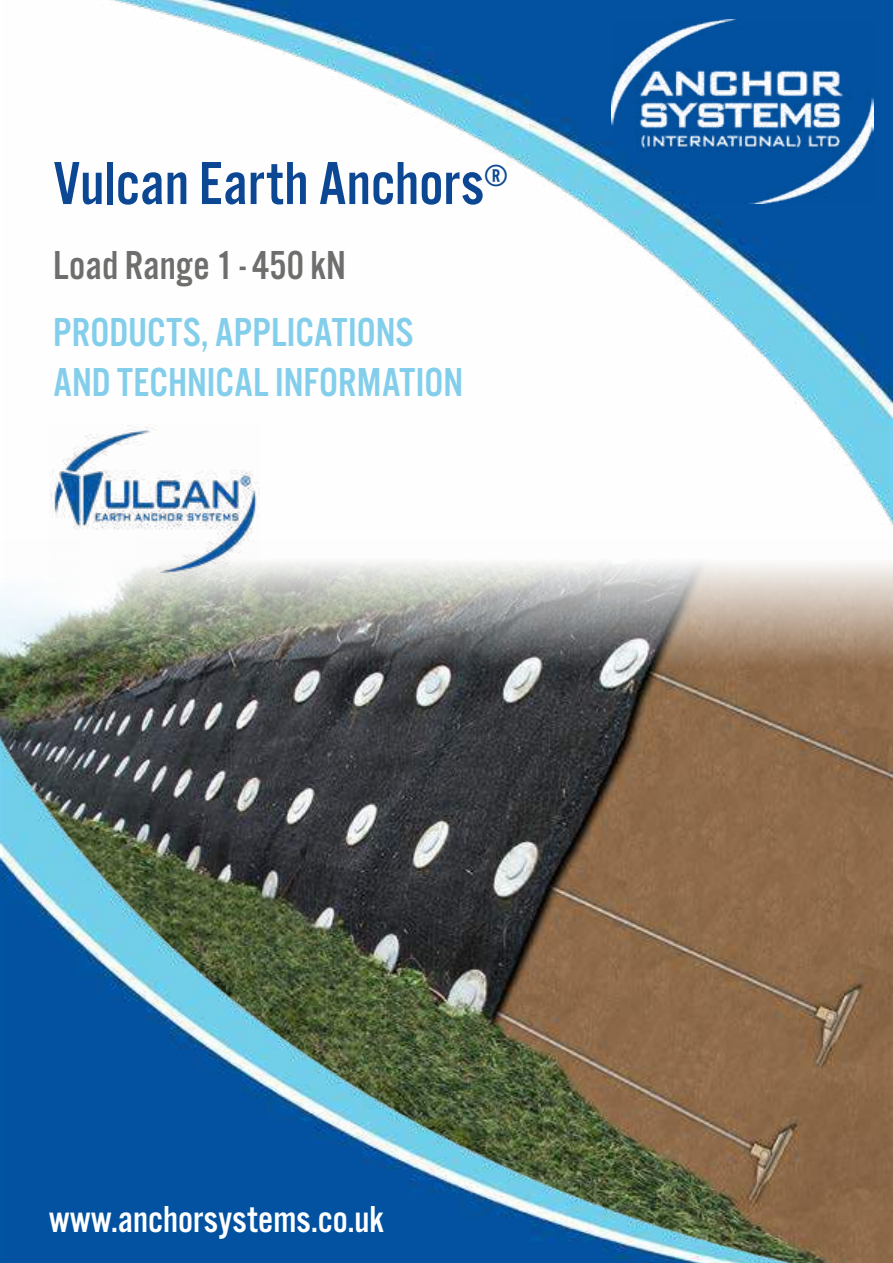
<style>
.page{position:relative;width:893px;height:1263px;background:#fff}
.page>*{position:absolute;margin:0;border:0;box-sizing:border-box;transform-origin:0 0}
.t1{font:63px "Alternate Got No 3 D";color:#0d4895}
.t2{font:42px/50.4px "Alternate Got No 3 D";color:#84cfec}
.t3{font:42px "Alternate Got No 3 D";color:#6f6f6e}
.t4{font:39px "Alternate Got No 3 D";color:#fff}
</style>
<div class="page">
<img style="left:0;top:591px;width:893px;height:672px">
<img style="left:2px;top:0;width:891px;height:591px">
<img style="left:611px;top:19px;width:262px;height:184px">
<img style="left:0;top:669px;width:890px;height:594px">
<img style="left:50px;top:424px;width:209px;height:153px">
<h1 class="t1" style="left:53px;top:159px;width:457px">Vulcan Earth Anchors<sup>®</sup></h1>
<p class="t3" style="left:53px;top:249px;width:294px">Load Range 1 - 450 kN</p>
<p class="t2" style="left:53px;top:309px;width:412px">PRODUCTS, APPLICATIONS<br>AND TECHNICAL INFORMATION</p>
<p class="t4" style="left:49px;top:1204px;width:337px">www.anchorsystems.co.uk</p>
</div>
